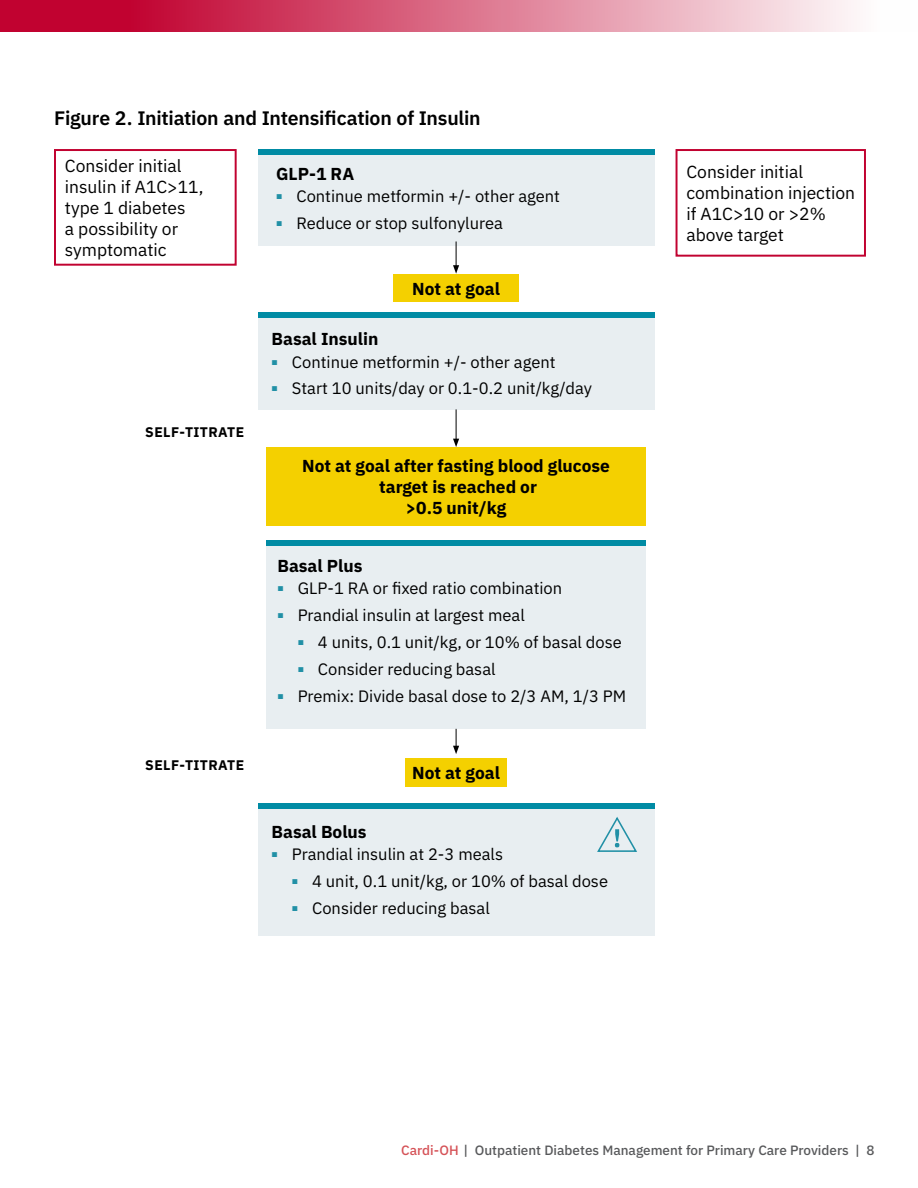
<style>
.page{position:relative;width:918px;height:1188px;background:#fff}
.page>*{position:absolute;margin:0;border:0;box-sizing:border-box;transform-origin:0 0}
.t1{font:600 19.5px "IBM Plex Sans";letter-spacing:-.01em;color:#000}
.t2{font:17.4px/21px "IBM Plex Sans";color:#000}
.t3{font:700 17.4px/20.9px "IBM Plex Sans";color:#000;text-align:center}
.t4{font:16.5px "IBM Plex Sans";color:#000}
.t5{font:700 13.95px "IBM Plex Sans";letter-spacing:.03em;color:#000}
.t6{font:500 13.5px "IBM Plex Sans";color:#58595b}
.s1{color:#d55257}
</style>
<div class="page">
<svg style="left:0;top:0;width:854px;height:31px;background:#d96884"></svg>
<div style="left:258px;top:809px;width:396px;height:126px;background:#e8eef1"></div>
<div style="left:258px;top:804px;width:396px;height:5px;background:#008ba4"></div>
<div style="left:266px;top:545px;width:380px;height:184px;background:#e8eef1"></div>
<div style="left:266px;top:540px;width:380px;height:5px;background:#008ba4"></div>
<div style="left:258px;top:318px;width:396px;height:91px;background:#e8eef1"></div>
<div style="left:258px;top:313px;width:396px;height:5px;background:#008ba4"></div>
<div style="left:258px;top:154px;width:396px;height:92px;background:#e8eef1"></div>
<div style="left:258px;top:149px;width:396px;height:5px;background:#008ba4"></div>
<svg style="left:453px;top:729px;width:6px;height:25px"></svg>
<hr style="left:456px;top:409px;width:1px;height:32px;background:#000">
<svg style="left:453px;top:439px;width:6px;height:8px"></svg>
<svg style="left:453px;top:241px;width:6px;height:33px"></svg>
<div style="left:54px;top:149px;width:183px;height:117px;border:2px solid #c10230"></div>
<div style="left:676px;top:149px;width:190px;height:108px;border:2px solid #c10230"></div>
<div style="left:393px;top:275px;width:126px;height:27px;background:#f4d000"></div>
<div style="left:405px;top:758px;width:102px;height:29px;background:#f4d000"></div>
<div style="left:266px;top:447px;width:380px;height:78px;background:#f4d000"></div>
<svg style="left:597px;top:817px;width:40px;height:35px"></svg>
<p class="t1" style="left:54px;top:103px;width:428px">Figure 2. Initiation and Intensification of Insulin</p>
<p class="t2" style="left:65px;top:154px;width:140px">Consider initial insulin if A1C&gt;11, type 1 diabetes<br>a possibility or symptomatic</p>
<p class="t2" style="left:686px;top:160px;width:170px">Consider initial combination injection if A1C&gt;10 or &gt;2% above target</p>
<p class="t3" style="left:276px;top:162px;width:80px">GLP-1 RA</p>
<p class="t4" style="left:276px;top:184px;width:285px"><sup>■</sup> Continue metformin +/- other agent</p>
<p class="t4" style="left:276px;top:211px;width:228px"><sup>■</sup> Reduce or stop sulfonylurea</p>
<p class="t3" style="left:412px;top:277px;width:89px">Not at goal</p>
<p class="t5" style="left:145px;top:421px;width:100px">SELF-TITRATE</p>
<p class="t5" style="left:145px;top:754px;width:100px">SELF-TITRATE</p>
<p class="t3" style="left:272px;top:327px;width:108px">Basal Insulin</p>
<p class="t4" style="left:272px;top:349px;width:285px"><sup>■</sup> Continue metformin +/- other agent</p>
<p class="t4" style="left:272px;top:376px;width:322px"><sup>■</sup> Start 10 units/day or 0.1-0.2 unit/kg/day</p>
<p class="t3" style="left:302px;top:454px;width:309px">Not at goal after fasting blood glucose target is reached or<br>&gt;0.5 unit/kg</p>
<p class="t3" style="left:277px;top:554px;width:87px">Basal Plus</p>
<p class="t4" style="left:277px;top:576px;width:286px"><sup>■</sup> GLP-1 RA or fixed ratio combination</p>
<p class="t4" style="left:277px;top:603px;width:249px"><sup>■</sup> Prandial insulin at largest meal</p>
<p class="t4" style="left:298px;top:630px;width:326px"><sup>■</sup> 4 units, 0.1 unit/kg, or 10% of basal dose</p>
<p class="t4" style="left:298px;top:656px;width:199px"><sup>■</sup> Consider reducing basal</p>
<p class="t4" style="left:277px;top:683px;width:350px"><sup>■</sup> Premix: Divide basal dose to 2/3 AM, 1/3 PM</p>
<p class="t3" style="left:412px;top:761px;width:89px">Not at goal</p>
<p class="t3" style="left:272px;top:820px;width:96px">Basal Bolus</p>
<p class="t4" style="left:272px;top:842px;width:233px"><sup>■</sup> Prandial insulin at 2-3 meals</p>
<p class="t4" style="left:292px;top:869px;width:318px"><sup>■</sup> 4 unit, 0.1 unit/kg, or 10% of basal dose</p>
<p class="t4" style="left:292px;top:896px;width:199px"><sup>■</sup> Consider reducing basal</p>
<p class="t6" style="left:401px;top:1140px;width:475px"><span class="s1">Cardi-OH</span> | Outpatient Diabetes Management for Primary Care Providers | 8</p>
</div>
